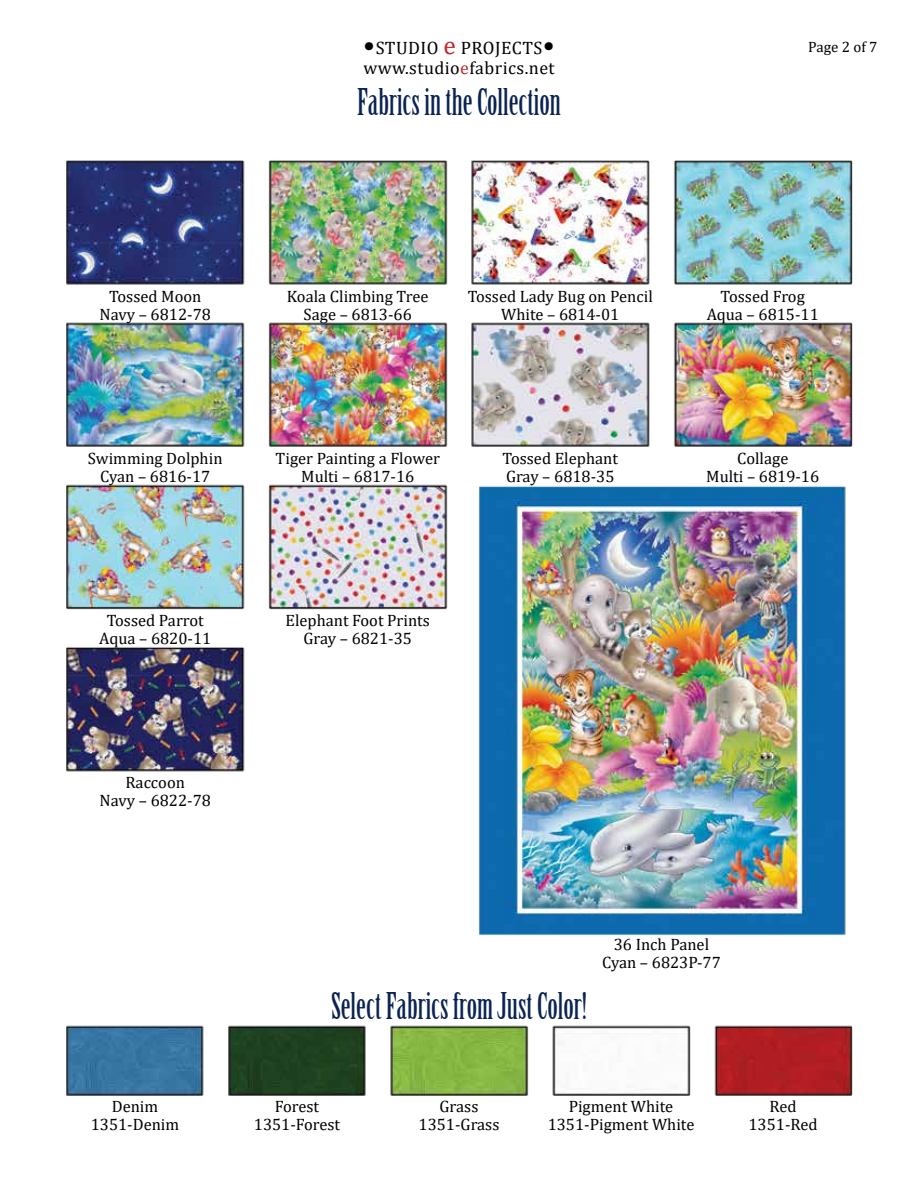
<style>
.page{position:relative;width:918px;height:1188px;background:#fff}
.page>*{position:absolute;margin:0;border:0;box-sizing:border-box;transform-origin:0 0}
.t1{font:36px "Birch Std";color:#0b2352}
.t2{font:18px "Cambria";letter-spacing:.025em;color:#000}
.t3{font:16.5px/18px "Cambria";color:#000;text-align:center}
.t4{font:15px "Cambria";color:#000}
.s1{font-size:27px}
.s2{font-size:25.5px;color:#c1272d}
.s3{color:#c0272e}
</style>
<div class="page">
<img style="left:66px;top:160px;width:787px;height:936px">
<p class="t2" style="left:363px;top:37px;width:193px"><span class="s1">•</span>STUDIO <span class="s2">e</span> PROJECTS<span class="s1">•</span></p>
<p class="t4" style="left:808px;top:38px;width:71px">Page 2 of 7</p>
<h1 class="t1" style="left:357px;top:81px;width:205px">Fabrics in the Collection</h1>
<p class="t2" style="left:363px;top:57px;width:193px">www.studio<span class="s3">e</span>fabrics.net</p>
<p class="t3" style="left:100px;top:287px;width:113px">Tossed Moon<br>Navy – 6812-78</p>
<p class="t3" style="left:287px;top:287px;width:143px">Koala Climbing Tree<br>Sage – 6813-66</p>
<p class="t3" style="left:468px;top:287px;width:187px">Tossed Lady Bug on Pencil<br>White – 6814-01</p>
<p class="t3" style="left:707px;top:287px;width:114px">Tossed Frog<br>Aqua – 6815-11</p>
<p class="t3" style="left:88px;top:449px;width:136px">Swimming Dolphin<br>Cyan – 6816-17</p>
<p class="t3" style="left:276px;top:449px;width:166px">Tiger Painting a Flower<br>Multi – 6817-16</p>
<p class="t3" style="left:503px;top:449px;width:117px;text-align:left">Tossed Elephant<br>Gray – 6818-35</p>
<p class="t3" style="left:706px;top:449px;width:115px">Collage<br>Multi – 6819-16</p>
<p class="t3" style="left:99px;top:611px;width:114px">Tossed Parrot<br>Aqua – 6820-11</p>
<p class="t3" style="left:286px;top:611px;width:146px">Elephant Foot Prints<br>Gray – 6821-35</p>
<p class="t3" style="left:100px;top:773px;width:113px">Raccoon<br>Navy – 6822-78</p>
<h1 class="t1" style="left:331px;top:986px;width:257px">Select Fabrics from Just Color!</h1>
<p class="t3" style="left:602px;top:935px;width:120px">36 Inch Panel<br>Cyan – 6823P-77</p>
<p class="t3" style="left:91px;top:1097px;width:90px">Denim<br>1351-Denim</p>
<p class="t3" style="left:419px;top:1097px;width:82px">Grass<br>1351-Grass</p>
<p class="t3" style="left:748px;top:1097px;width:71px">Red<br>1351-Red</p>
<p class="t3" style="left:254px;top:1097px;width:88px">Forest<br>1351-Forest</p>
<p class="t3" style="left:548px;top:1097px;width:148px">Pigment White<br>1351-Pigment White</p>
</div>
